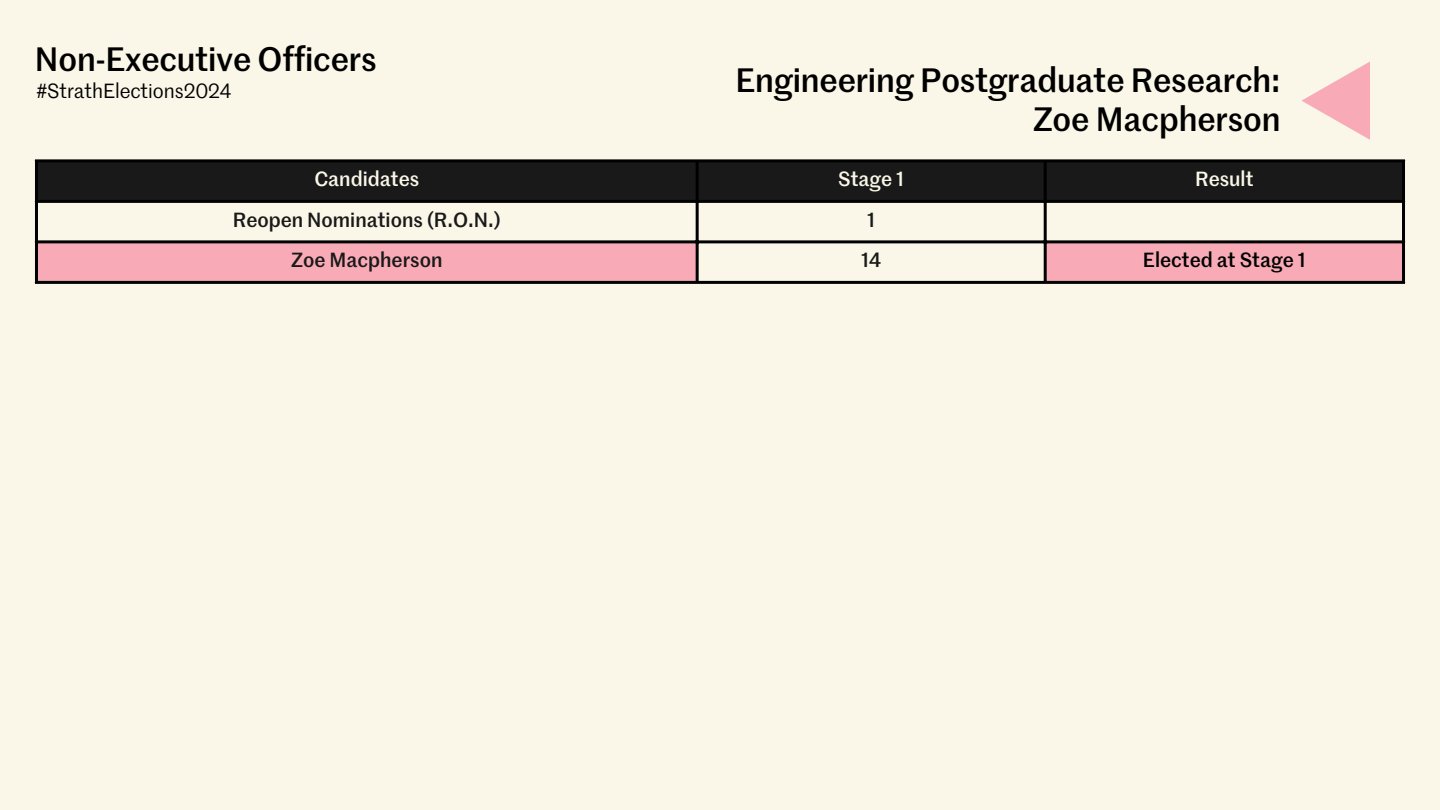
<style>
.page{position:relative;width:1440px;height:810px;background:#faf7e8}
.page>*{position:absolute;margin:0;border:0;box-sizing:border-box;transform-origin:0 0}
.t1{font:500 33px "Marr Sans";letter-spacing:-.005em;color:#000}
.t2{font:500 20px "Marr Sans";color:#191919}
.t3{font:500 20px "Marr Sans";color:#faf7e8}
.t4{font:20px "Marr Sans";letter-spacing:-.005em;color:#000}
.t5{font:500 20px "Marr Sans";color:#000}
</style>
<div class="page">
<div style="left:38px;top:162px;width:1364px;height:38px;background:#191919"></div>
<svg style="left:38px;top:243px;width:1364px;height:38px;fill:#f8aab6"></svg>
<hr style="left:35px;top:162px;width:3px;height:119px;background:#000">
<hr style="left:696px;top:162px;width:3px;height:119px;background:#000">
<hr style="left:1044px;top:162px;width:3px;height:119px;background:#000">
<hr style="left:1402px;top:162px;width:3px;height:119px;background:#000">
<hr style="left:35px;top:159px;width:1370px;height:3px;background:#000">
<hr style="left:35px;top:200px;width:1370px;height:3px;background:#000">
<hr style="left:35px;top:240px;width:1370px;height:3px;background:#000">
<hr style="left:35px;top:281px;width:1370px;height:3px;background:#000">
<svg style="left:1301px;top:61px;width:69px;height:79px"></svg>
<p class="t1" style="left:35px;top:45px;width:343px">Non-Executive Officers</p>
<p class="t4" style="left:36px;top:82px;width:196px">#StrathElections2024</p>
<p class="t1" style="left:735px;top:66px;width:547px">Engineering Postgraduate Research:</p>
<p class="t1" style="left:1033px;top:105px;width:249px">Zoe Macpherson</p>
<p class="t3" style="left:314px;top:171px;width:106px">Candidates</p>
<p class="t3" style="left:838px;top:171px;width:68px">Stage 1</p>
<h1 class="t3" style="left:1195px;top:171px;width:60px">Result</h1>
<p class="t2" style="left:233px;top:211px;width:270px">Reopen Nominations (R.O.N.)</p>
<p class="t2" style="left:867px;top:211px;width:9px">1</p>
<p class="t2" style="left:291px;top:252px;width:153px">Zoe Macpherson</p>
<p class="t2" style="left:861px;top:252px;width:21px">14</p>
<p class="t5" style="left:1143px;top:252px;width:164px">Elected at Stage 1</p>
</div>
